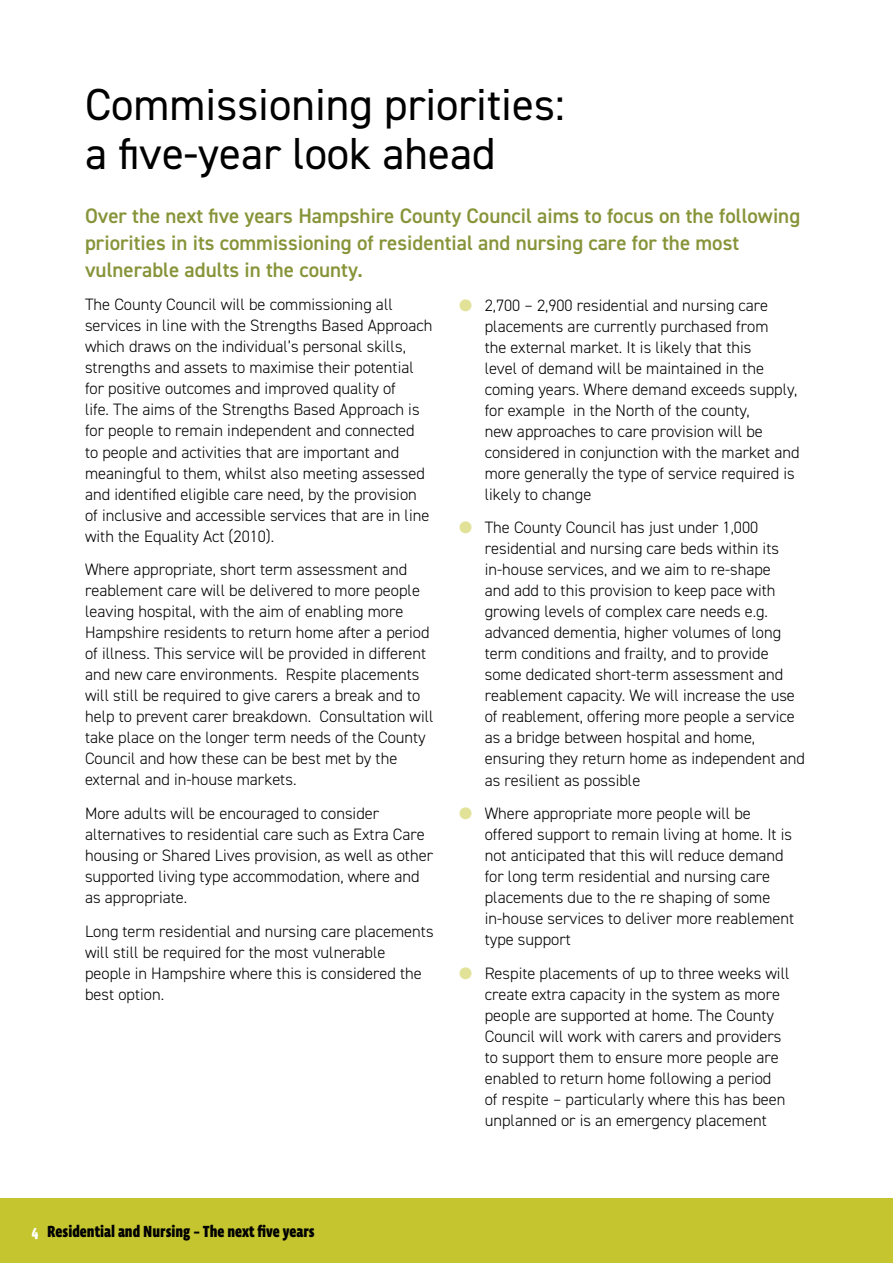
<style>
.page{position:relative;width:893px;height:1263px;background:#fff}
.page>*{position:absolute;margin:0;border:0;box-sizing:border-box;transform-origin:0 0}
.t1{font:45px/48.6px "DIN2014";color:#000}
.t2{font:600 21px/27px "DIN2014";color:#889439}
.t3{font:300 16.5px/21px "DIN2014";color:#000}
.t4{font:900 16.5px "Vista Sans Nar OTCE";color:#000}
.s1{color:#e1e297}
.s2{color:#fff}
</style>
<div class="page">
<div style="left:0;top:1198px;width:893px;height:65px;background:#c4c52f"></div>
<h1 class="t1" style="left:85px;top:79px;width:481px">Commissioning priorities: a five-year look ahead</h1>
<p class="t2" style="left:85px;top:201px;width:717px">Over the next five years Hampshire County Council aims to focus on the following priorities in its commissioning of residential and nursing care for the most vulnerable adults in the county.</p>
<p class="t3" style="left:85px;top:294px;width:349px">The County Council will be commissioning all services in line with the Strengths Based Approach which draws on the individual’s personal skills, strengths and assets to maximise their potential for positive outcomes and improved quality of<br>life. The aims of the Strengths Based Approach is for people to remain independent and connected<br>to people and activities that are important and meaningful to them, whilst also meeting assessed and identified eligible care need, by the provision of inclusive and accessible services that are in line with the Equality Act (2010).</p>
<p class="t3" style="left:85px;top:559px;width:350px">Where appropriate, short term assessment and reablement care will be delivered to more people leaving hospital, with the aim of enabling more Hampshire residents to return home after a period of illness. This service will be provided in different and new care environments. Respite placements will still be required to give carers a break and to help to prevent carer breakdown. Consultation will take place on the longer term needs of the County Council and how these can be best met by the external and in-house markets.</p>
<p class="t3" style="left:85px;top:803px;width:350px">More adults will be encouraged to consider alternatives to residential care such as Extra Care housing or Shared Lives provision, as well as other supported living type accommodation, where and as appropriate.</p>
<p class="t3" style="left:85px;top:921px;width:350px">Long term residential and nursing care placements will still be required for the most vulnerable people in Hampshire where this is considered the best option.</p>
<p class="t3" style="left:485px;top:294px;width:316px;text-indent:-26px"><span class="s1">●</span> 2,700 – 2,900 residential and nursing care placements are currently purchased from<br>the external market. It is likely that this<br>level of demand will be maintained in the coming years. Where demand exceeds supply, for example in the North of the county,<br>new approaches to care provision will be considered in conjunction with the market and more generally the type of service required is likely to change</p>
<p class="t3" style="left:485px;top:517px;width:322px;text-indent:-26px"><span class="s1">●</span> The County Council has just under 1,000 residential and nursing care beds within its in-house services, and we aim to re-shape<br>and add to this provision to keep pace with growing levels of complex care needs e.g. advanced dementia, higher volumes of long term conditions and frailty, and to provide some dedicated short-term assessment and reablement capacity. We will increase the use of reablement, offering more people a service as a bridge between hospital and home, ensuring they return home as independent and as resilient as possible</p>
<p class="t3" style="left:485px;top:803px;width:311px;text-indent:-26px"><span class="s1">●</span> Where appropriate more people will be offered support to remain living at home. It is not anticipated that this will reduce demand for long term residential and nursing care placements due to the re shaping of some in-house services to deliver more reablement type support</p>
<p class="t3" style="left:485px;top:963px;width:306px;text-indent:-26px"><span class="s1">●</span> Respite placements of up to three weeks will create extra capacity in the system as more people are supported at home. The County Council will work with carers and providers to support them to ensure more people are enabled to return home following a period<br>of respite – particularly where this has been unplanned or is an emergency placement</p>
<p class="t4" style="left:32px;top:1221px;width:284px"><span class="s2">4</span> Residential and Nursing – The next five years</p>
</div>
